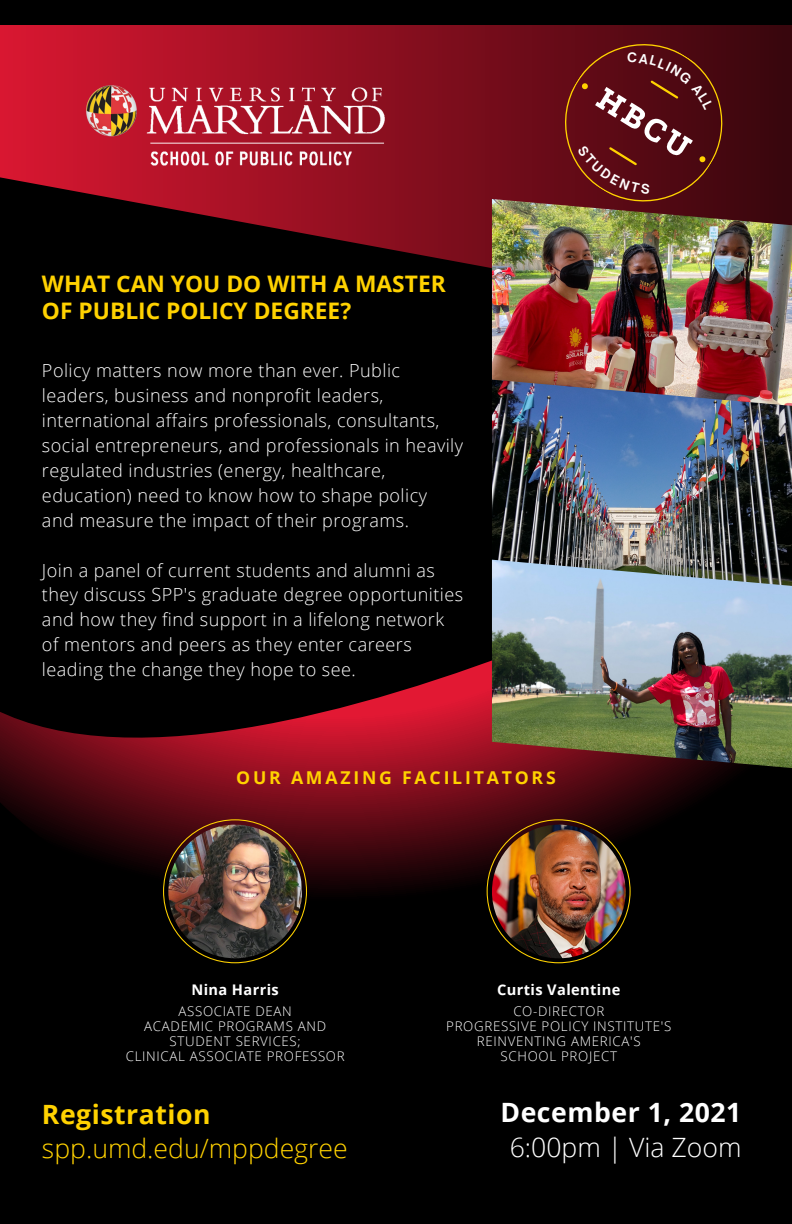
<style>
.page{position:relative;width:792px;height:1224px;background:#000}
.page>*{position:absolute;margin:0;border:0;box-sizing:border-box;transform-origin:0 0}
.t1{font:800 36.4px "Podkova";color:#fff}
.t2{font:300 26.6px "Open Sans";color:#ffd200}
.t3{font:700 26.6px "Open Sans";letter-spacing:.02em;color:#fff}
.t4{font:300 26.6px "Open Sans";color:#fff}
.t5{font:700 26.6px "Open Sans";letter-spacing:.02em;color:#ffd200}
.t6{font:700 22.8px/27px "Open Sans";color:#ffd200}
.t7{font:300 18px/25px "Open Sans";letter-spacing:.025em;color:#fff}
.t8{font:700 17.6px "Open Sans";letter-spacing:.16em;color:#ffd200}
.t9{font:700 14.6px "Open Sans";letter-spacing:.025em;color:#fff}
.t10{font:300 13.4px/15px "Open Sans";letter-spacing:.05em;color:#fff;text-align:center}
</style>
<div class="page">
<svg style="left:0;top:660px;width:737px;height:304px"></svg>
<svg style="left:0;top:25px;width:792px;height:244px"></svg>
<svg style="left:163px;top:819px;width:144px;height:144px"></svg>
<img style="left:168px;top:825px;width:134px;height:133px;border-radius:50%">
<svg style="left:487px;top:819px;width:144px;height:144px"></svg>
<img style="left:492px;top:825px;width:134px;height:133px;border-radius:50%">
<img style="left:492px;top:199px;width:300px;height:181px">
<img style="left:492px;top:380px;width:300px;height:180px">
<img style="left:492px;top:560px;width:300px;height:208px">
<img style="left:56px;top:52px;width:357px;height:142px">
<svg style="left:535px;top:25px;width:217px;height:206px;background:#5d1c19"></svg>
<svg style="left:581px;top:82px;width:8px;height:8px"></svg>
<svg style="left:698px;top:155px;width:9px;height:8px"></svg>
<svg style="left:628px;top:52px;width:86px;height:58px;background:#540e11"></svg>
<div style="left:577px;top:145px;width:73px;height:49px;background:#5c0a15"></div>
<p class="t1" style="left:610px;top:78px;width:106px;rotate:32deg">HBCU</p>
<p class="t6" style="left:42px;top:270px;width:405px">WHAT CAN YOU DO WITH A MASTER<br>OF PUBLIC POLICY DEGREE?</p>
<p class="t7" style="left:42px;top:357px;width:423px">Policy matters now more than ever. Public leaders, business and nonprofit leaders, international affairs professionals, consultants, social entrepreneurs, and professionals in heavily regulated industries (energy, healthcare, education) need to know how to shape policy and measure the impact of their programs.</p>
<p class="t7" style="left:42px;top:557px;width:423px">Join a panel of current students and alumni as they discuss SPP's graduate degree opportunities and how they find support in a lifelong network of mentors and peers as they enter careers leading the change they hope to see.</p>
<p class="t8" style="left:236px;top:765px;width:321px">OUR AMAZING FACILITATORS</p>
<p class="t9" style="left:192px;top:979px;width:89px">Nina Harris</p>
<p class="t10" style="left:179px;top:1003px;width:115px">ASSOCIATE DEAN</p>
<p class="t10" style="left:144px;top:1018px;width:183px">ACADEMIC PROGRAMS AND<br>STUDENT SERVICES;</p>
<p class="t10" style="left:126px;top:1048px;width:220px">CLINICAL ASSOCIATE PROFESSOR</p>
<p class="t5" style="left:42px;top:1095px;width:170px">Registration</p>
<p class="t2" style="left:42px;top:1130px;width:307px">spp.umd.edu/mppdegree</p>
<p class="t9" style="left:497px;top:979px;width:125px">Curtis Valentine</p>
<p class="t10" style="left:513px;top:1003px;width:92px">CO-DIRECTOR</p>
<p class="t10" style="left:446px;top:1018px;width:227px">PROGRESSIVE POLICY INSTITUTE'S</p>
<p class="t10" style="left:477px;top:1033px;width:165px">REINVENTING AMERICA'S</p>
<p class="t10" style="left:501px;top:1048px;width:118px">SCHOOL PROJECT</p>
<p class="t3" style="left:501px;top:1094px;width:242px">December 1, 2021</p>
<p class="t4" style="left:510px;top:1128px;width:233px">6:00pm | Via Zoom</p>
</div>
